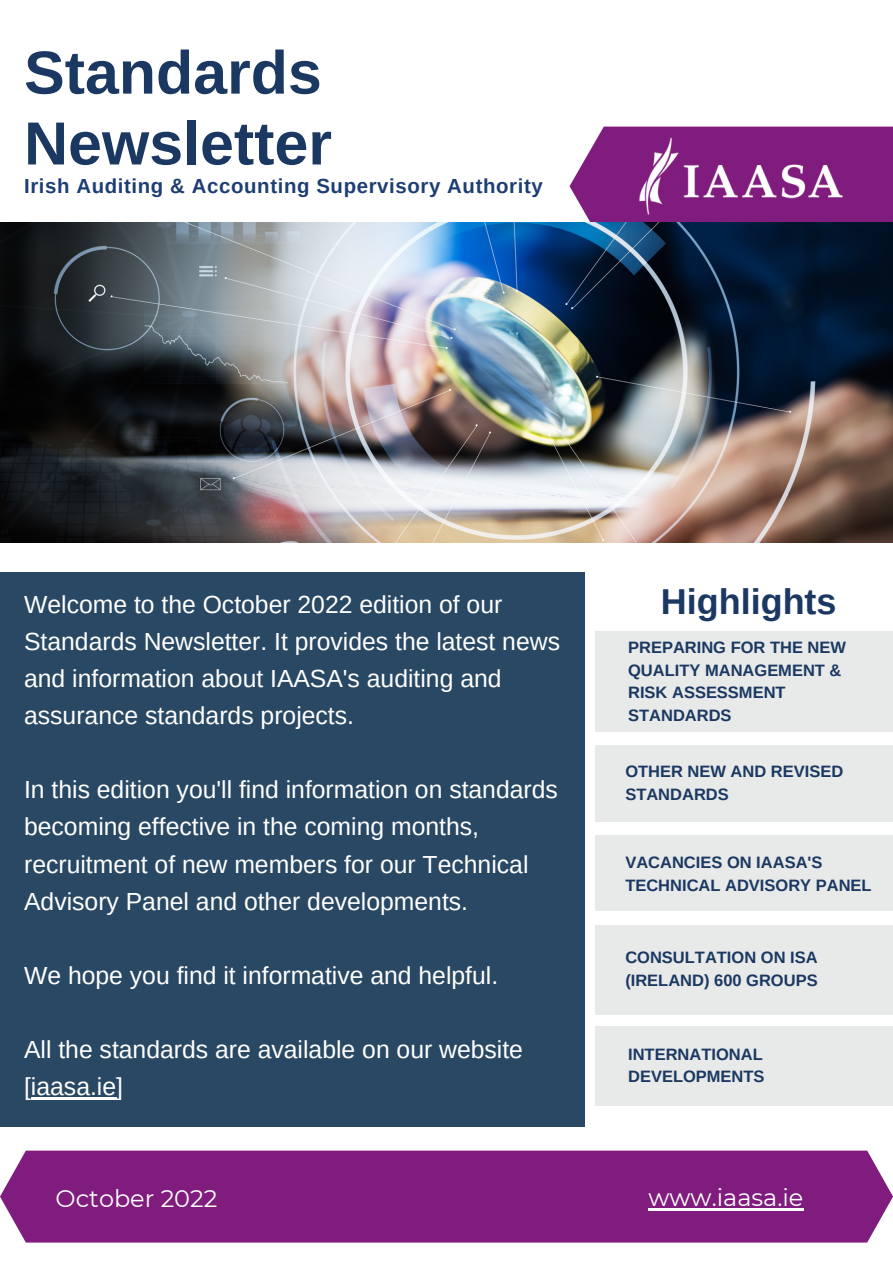
<style>
.page{position:relative;width:893px;height:1264px;background:#fff}
.page>*{position:absolute;margin:0;border:0;box-sizing:border-box;transform-origin:0 0}
.t1{font:700 60.9px/70.8px "Arimo";color:#1a3861}
.t2{font:700 36px "Arimo";color:#1a3861}
.t3{font:24.75px/37px "Arimo";color:#fff}
.t4{font:24px "Montserrat";color:#fff}
.t5{font:700 20.4px "Arimo";letter-spacing:.03em;color:#1d3e74}
.t6{font:700 16.5px/22.5px "Arimo";color:#1a3861}
</style>
<div class="page">
<div style="left:0;top:572px;width:584px;height:555px;background:#294864"></div>
<hr style="left:31px;top:1097px;width:85px;height:2px;background:#fff">
<svg style="left:569px;top:127px;width:323px;height:96px;background:#913e90"></svg>
<img style="left:627px;top:126px;width:222px;height:97px">
<img style="left:0;top:223px;width:892px;height:319px">
<div style="left:595px;top:631px;width:297px;height:100px;background:#e8e9e9"></div>
<div style="left:595px;top:744px;width:297px;height:77px;background:#e8e9e9"></div>
<div style="left:595px;top:835px;width:297px;height:75px;background:#e8e9e9"></div>
<div style="left:595px;top:924px;width:297px;height:90px;background:#e8e9e9"></div>
<div style="left:595px;top:1025px;width:297px;height:80px;background:#e8e9e9"></div>
<div style="left:0;top:1150px;width:892px;height:91px;background:#801c7d"></div>
<hr style="left:648px;top:1207px;width:155px;height:3px;background:#fff">
<h1 class="t1" style="left:24px;top:37px;width:309px">Standards<br>Newsletter</h1>
<p class="t5" style="left:24px;top:174px;width:520px">Irish Auditing &amp; Accounting Supervisory Authority</p>
<p class="t3" style="left:24px;top:585px;width:537px">Welcome to the October 2022 edition of our Standards Newsletter. It provides the latest news and information about IAASA's auditing and assurance standards projects.</p>
<p class="t3" style="left:24px;top:771px;width:535px">In this edition you'll find information on standards becoming effective in the coming months, recruitment of new members for our Technical Advisory Panel and other developments.</p>
<p class="t3" style="left:24px;top:956px;width:475px">We hope you find it informative and helpful.</p>
<p class="t3" style="left:24px;top:1031px;width:500px">All the standards are available on our website [iaasa.ie]</p>
<h2 class="t2" style="left:660px;top:581px;width:177px">Highlights</h2>
<p class="t6" style="left:628px;top:636px;width:219px">PREPARING FOR THE NEW<br>QUALITY MANAGEMENT &amp;<br>RISK ASSESSMENT<br>STANDARDS</p>
<p class="t6" style="left:625px;top:760px;width:219px">OTHER NEW AND REVISED<br>STANDARDS</p>
<p class="t6" style="left:625px;top:851px;width:248px">VACANCIES ON IAASA'S<br>TECHNICAL ADVISORY PANEL</p>
<p class="t6" style="left:625px;top:946px;width:194px">CONSULTATION ON ISA (IRELAND) 600 GROUPS</p>
<p class="t6" style="left:628px;top:1042px;width:138px">INTERNATIONAL<br>DEVELOPMENTS</p>
<p class="t4" style="left:56px;top:1183px;width:163px">October 2022</p>
<p class="t4" style="left:648px;top:1182px;width:156px">www.iaasa.ie</p>
</div>
